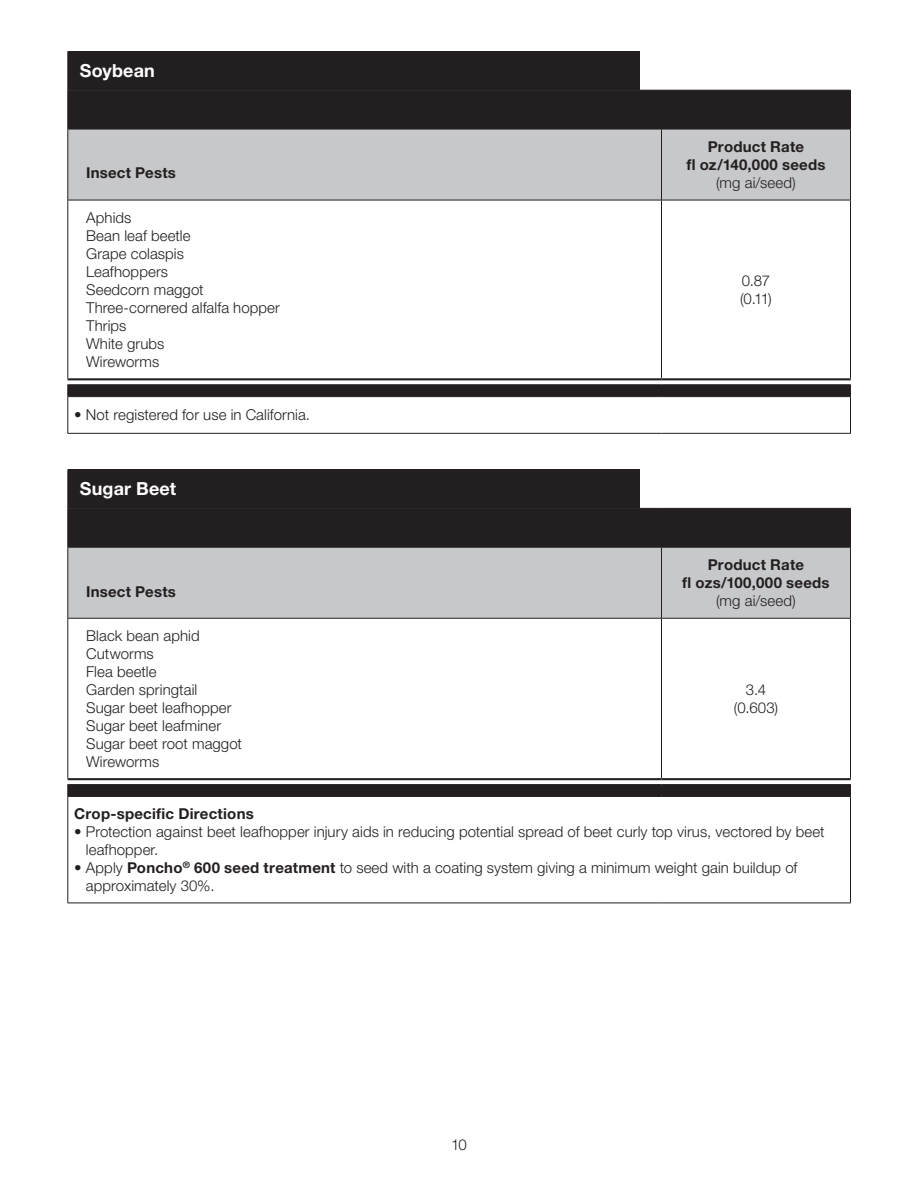
<style>
.page{position:relative;width:918px;height:1188px;background:#fff}
.page>*{position:absolute;margin:0;border:0;box-sizing:border-box;transform-origin:0 0}
.Table_DC_-_Table_Tab{font:700 18px "Helvetica Neue LT Pro";letter-spacing:.01em;color:#fff}
.Table_DC_-_Body_txt{font:300 15px/18px "Helvetica Neue LT Pro";letter-spacing:.005em;color:#231f20}
.Table_txt_C_-_bld{font:700 15px/18px "Helvetica Neue LT Pro";letter-spacing:.015em;color:#231f20;text-align:center}
.Table_DC_-_Body_txt-2{font:700 15px "Helvetica Neue LT Pro";letter-spacing:.015em;color:#231f20}
.Table_DC_Head_-_1_bu{font:700 15px "Helvetica Neue LT Pro";letter-spacing:.015em;color:#231f20}
.Table_txt_C_-_xsa{font:300 15px/18px "Helvetica Neue LT Pro";letter-spacing:-.01em;color:#231f20}
.s1{font-weight:300}
.s2{font-weight:700}
</style>
<div class="page">
<div style="left:69px;top:91px;width:781px;height:38px;background:#231f20"></div>
<div style="left:69px;top:130px;width:781px;height:70px;background:#c7c8ca"></div>
<svg style="left:68px;top:380px;width:782px;height:53px"></svg>
<hr style="left:68px;top:90px;width:1px;height:39px;background:#231f20">
<hr style="left:68px;top:129px;width:1px;height:71px;background:#231f20">
<hr style="left:661px;top:129px;width:1px;height:71px;background:#231f20">
<hr style="left:850px;top:129px;width:1px;height:71px;background:#231f20">
<hr style="left:68px;top:396px;width:594px;height:1px;background:#231f20">
<hr style="left:68px;top:397px;width:1px;height:36px;background:#231f20">
<hr style="left:662px;top:396px;width:189px;height:1px;background:#231f20">
<hr style="left:850px;top:397px;width:1px;height:36px;background:#231f20">
<hr style="left:68px;top:433px;width:594px;height:1px;background:#231f20">
<hr style="left:662px;top:433px;width:189px;height:1px;background:#231f20">
<hr style="left:68px;top:90px;width:594px;height:1px;background:#231f20">
<hr style="left:662px;top:90px;width:189px;height:1px;background:#231f20">
<hr style="left:68px;top:200px;width:1px;height:178px;background:#231f20">
<hr style="left:68px;top:378px;width:594px;height:2px;background:#231f20">
<hr style="left:662px;top:378px;width:189px;height:2px;background:#231f20">
<hr style="left:68px;top:200px;width:594px;height:1px;background:#231f20">
<hr style="left:662px;top:200px;width:189px;height:1px;background:#231f20">
<hr style="left:661px;top:200px;width:1px;height:178px;background:#231f20">
<hr style="left:850px;top:200px;width:1px;height:178px;background:#231f20">
<hr style="left:68px;top:384px;width:594px;height:1px;background:#231f20">
<hr style="left:662px;top:384px;width:189px;height:1px;background:#231f20">
<hr style="left:850px;top:90px;width:1px;height:39px;background:#231f20">
<hr style="left:68px;top:129px;width:594px;height:1px;background:#231f20">
<hr style="left:662px;top:129px;width:189px;height:1px;background:#231f20">
<div style="left:68px;top:51px;width:572px;height:39px;background:#231f20"></div>
<div style="left:69px;top:509px;width:781px;height:38px;background:#231f20"></div>
<div style="left:69px;top:548px;width:781px;height:70px;background:#c7c8ca"></div>
<svg style="left:68px;top:780px;width:782px;height:123px"></svg>
<hr style="left:68px;top:509px;width:1px;height:38px;background:#231f20">
<hr style="left:68px;top:548px;width:1px;height:70px;background:#231f20">
<hr style="left:661px;top:548px;width:1px;height:70px;background:#231f20">
<hr style="left:850px;top:548px;width:1px;height:70px;background:#231f20">
<hr style="left:68px;top:796px;width:594px;height:1px;background:#231f20">
<hr style="left:68px;top:797px;width:1px;height:106px;background:#231f20">
<hr style="left:662px;top:796px;width:189px;height:1px;background:#231f20">
<hr style="left:850px;top:797px;width:1px;height:106px;background:#231f20">
<hr style="left:68px;top:903px;width:594px;height:1px;background:#231f20">
<hr style="left:662px;top:903px;width:189px;height:1px;background:#231f20">
<hr style="left:68px;top:508px;width:594px;height:1px;background:#231f20">
<hr style="left:662px;top:508px;width:189px;height:1px;background:#231f20">
<hr style="left:68px;top:619px;width:1px;height:159px;background:#231f20">
<hr style="left:68px;top:778px;width:594px;height:2px;background:#231f20">
<hr style="left:662px;top:778px;width:189px;height:2px;background:#231f20">
<hr style="left:68px;top:618px;width:594px;height:1px;background:#231f20">
<hr style="left:662px;top:618px;width:189px;height:1px;background:#231f20">
<hr style="left:661px;top:619px;width:1px;height:159px;background:#231f20">
<hr style="left:850px;top:619px;width:1px;height:159px;background:#231f20">
<hr style="left:68px;top:784px;width:594px;height:1px;background:#231f20">
<hr style="left:662px;top:784px;width:189px;height:1px;background:#231f20">
<hr style="left:850px;top:509px;width:1px;height:38px;background:#231f20">
<hr style="left:68px;top:547px;width:594px;height:1px;background:#231f20">
<hr style="left:662px;top:547px;width:189px;height:1px;background:#231f20">
<div style="left:68px;top:469px;width:572px;height:39px;background:#231f20"></div>
<p class="Table_DC_-_Table_Tab" style="left:80px;top:59px;width:76px">Soybean</p>
<p class="Table_DC_Head_-_1_bu" style="left:86px;top:164px;width:91px">Insect Pests</p>
<p class="Table_DC_-_Body_txt" style="left:86px;top:208px;width:47px">Aphids</p>
<p class="Table_DC_-_Body_txt" style="left:86px;top:226px;width:106px">Bean leaf beetle</p>
<p class="Table_DC_-_Body_txt" style="left:86px;top:244px;width:99px">Grape colaspis</p>
<p class="Table_DC_-_Body_txt" style="left:86px;top:262px;width:83px">Leafhoppers</p>
<p class="Table_DC_-_Body_txt" style="left:86px;top:280px;width:119px">Seedcorn maggot</p>
<p class="Table_DC_-_Body_txt" style="left:86px;top:298px;width:195px">Three-cornered alfalfa hopper</p>
<p class="Table_DC_-_Body_txt" style="left:86px;top:316px;width:42px">Thrips</p>
<p class="Table_DC_-_Body_txt" style="left:86px;top:334px;width:80px">White grubs</p>
<p class="Table_DC_-_Body_txt" style="left:86px;top:352px;width:75px">Wireworms</p>
<p class="Table_DC_-_Body_txt" style="left:74px;top:406px;width:234px">• Not registered for use in California.</p>
<p class="Table_DC_-_Table_Tab" style="left:80px;top:477px;width:98px">Sugar Beet</p>
<p class="Table_DC_Head_-_1_bu" style="left:86px;top:582px;width:91px">Insect Pests</p>
<p class="Table_DC_-_Body_txt" style="left:86px;top:626px;width:115px">Black bean aphid</p>
<p class="Table_DC_-_Body_txt" style="left:86px;top:644px;width:69px">Cutworms</p>
<p class="Table_DC_-_Body_txt" style="left:86px;top:662px;width:72px">Flea beetle</p>
<p class="Table_DC_-_Body_txt" style="left:86px;top:680px;width:113px">Garden springtail</p>
<p class="Table_DC_-_Body_txt" style="left:86px;top:698px;width:147px">Sugar beet leafhopper</p>
<p class="Table_DC_-_Body_txt" style="left:86px;top:716px;width:136px">Sugar beet leafminer</p>
<p class="Table_DC_-_Body_txt" style="left:86px;top:734px;width:157px">Sugar beet root maggot</p>
<p class="Table_DC_-_Body_txt" style="left:86px;top:752px;width:75px">Wireworms</p>
<p class="Table_txt_C_-_bld" style="left:686px;top:137px;width:141px">Product Rate<br>fl oz/140,000 seeds <span class="s1">(mg ai/seed)</span></p>
<p class="Table_txt_C_-_xsa" style="left:740px;top:271px;width:33px">0.87 (0.11)</p>
<p class="Table_txt_C_-_bld" style="left:682px;top:555px;width:149px">Product Rate<br>fl ozs/100,000 seeds <span class="s1">(mg ai/seed)</span></p>
<p class="Table_txt_C_-_xsa" style="left:734px;top:680px;width:46px;text-align:center">3.4<br>(0. 603)</p>
<p class="Table_DC_-_Body_txt-2" style="left:74px;top:804px;width:181px">Crop-specific Directions</p>
<p class="Table_DC_-_Body_txt" style="left:86px;top:822px;width:740px;text-indent:-12px">• Protection against beet leafhopper injury aids in reducing potential spread of beet curly top virus, vectored by beet leafhopper.</p>
<p class="Table_DC_-_Body_txt" style="left:86px;top:858px;width:713px;text-indent:-12px">• Apply <span class="s2">Poncho</span><sup>®</sup> <span class="s2">600 seed treatment</span> to seed with a coating system giving a minimum weight gain buildup of approximately 30%.</p>
<p class="Table_DC_-_Body_txt" style="left:451px;top:1136px;width:17px">10</p>
</div>
